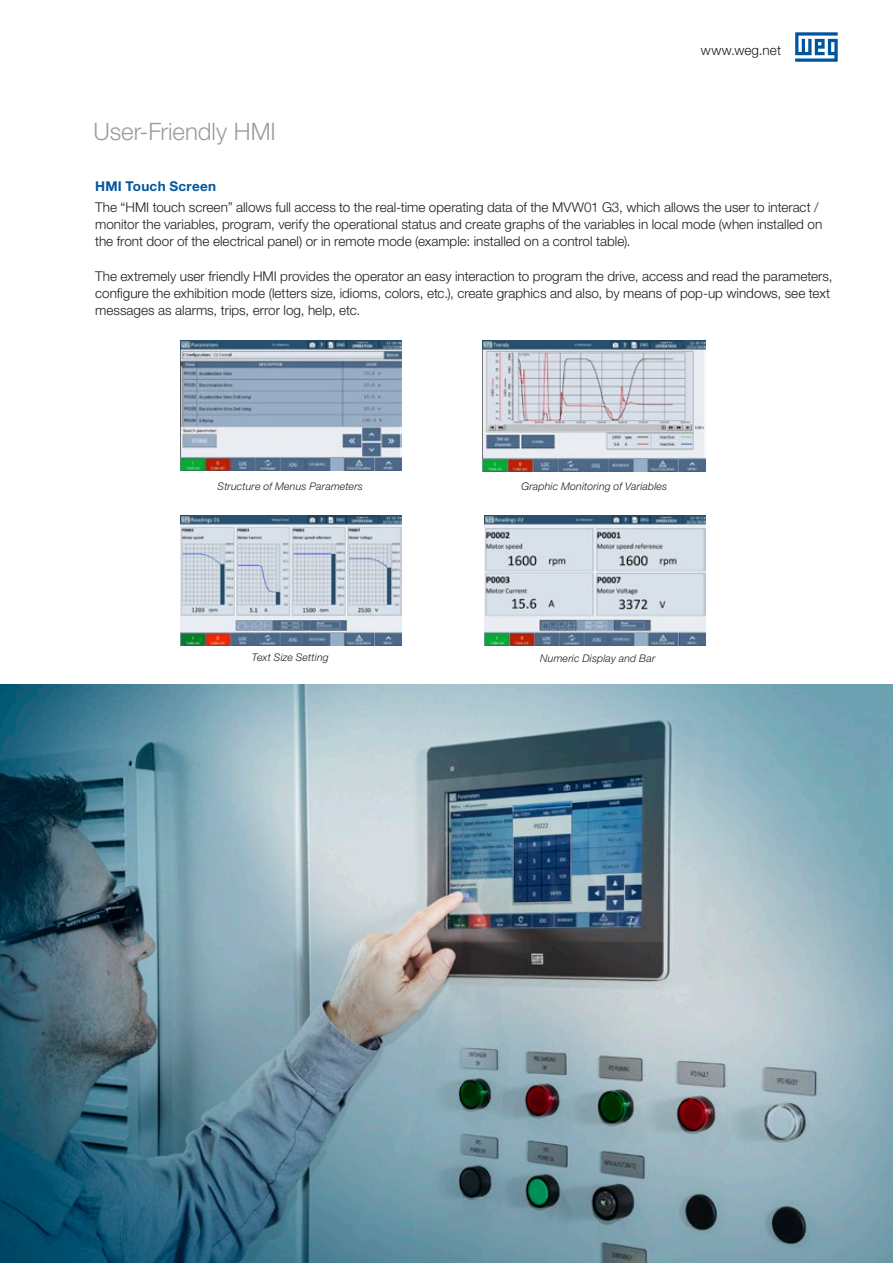
<style>
.page{position:relative;width:893px;height:1263px;background:#fff}
.page>*{position:absolute;margin:0;border:0;box-sizing:border-box;transform-origin:0 0}
.t1{font:300 24px "Helvetica Neue LT Pro";letter-spacing:-.005em;color:#9d9d9d}
.t2{font:300 13.5px/17.2px "Helvetica Neue LT Pro";color:#1d1d1b}
.t3{font:700 13.5px "Helvetica Neue LT Pro";letter-spacing:.02em;color:#00569e}
.t4{font:italic 300 10.5px "Helvetica Neue LT Pro";letter-spacing:.02em;color:#1d1d1b}
</style>
<div class="page">
<svg style="left:795px;top:32px;width:43px;height:30px"></svg>
<img style="left:0;top:1026px;width:1px;height:154px">
<img style="left:1px;top:685px;width:892px;height:578px">
<img style="left:483px;top:341px;width:223px;height:130px">
<img style="left:484px;top:516px;width:221px;height:129px">
<img style="left:180px;top:516px;width:222px;height:130px">
<img style="left:180px;top:341px;width:222px;height:130px">
<p class="t2" style="left:701px;top:42px;width:82px">www.weg.net</p>
<h1 class="t1" style="left:94px;top:117px;width:184px">User-Friendly HMI</h1>
<p class="t3" style="left:95px;top:178px;width:122px">HMI Touch Screen</p>
<p class="t2" style="left:95px;top:198px;width:729px">The “HMI touch screen” allows full access to the real-time operating data of the MVW01 G3, which allows the user to interact / monitor the variables, program, verify the operational status and create graphs of the variables in local mode (when installed on the front door of the electrical panel) or in remote mode (example: installed on a control table).</p>
<p class="t2" style="left:95px;top:267px;width:739px">The extremely user friendly HMI provides the operator an easy interaction to program the drive, access and read the parameters, configure the exhibition mode (letters size, idioms, colors, etc.), create graphics and also, by means of pop-up windows, see text messages as alarms, trips, error log, help, etc.</p>
<p class="t4" style="left:218px;top:479px;width:147px">Structure of Menus Parameters</p>
<p class="t4" style="left:252px;top:651px;width:78px">Text Size Setting</p>
<p class="t4" style="left:521px;top:480px;width:147px">Graphic Monitoring of Variables</p>
<p class="t4" style="left:540px;top:652px;width:117px">Numeric Display and Bar</p>
</div>
